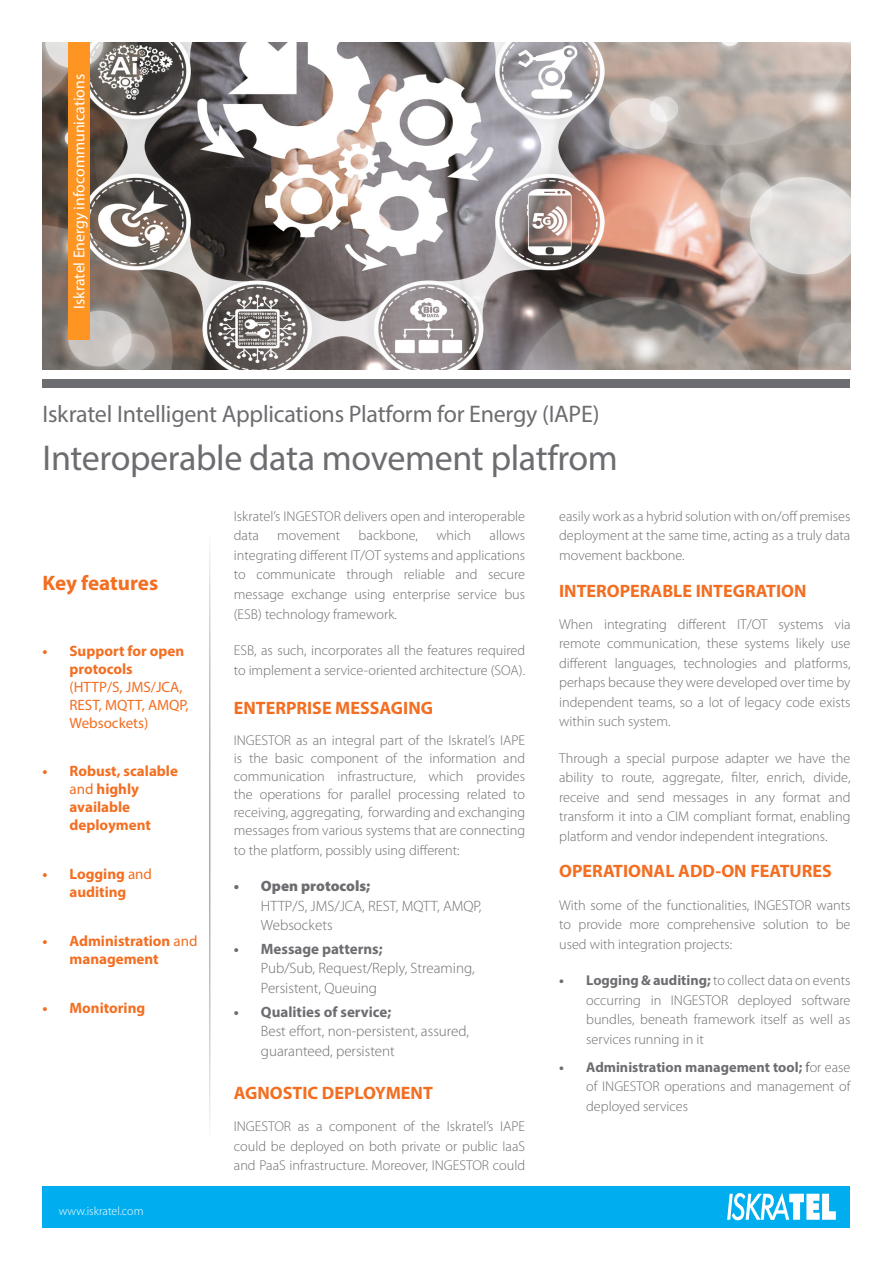
<style>
.page{position:relative;width:893px;height:1263px;background:#fff}
.page>*{position:absolute;margin:0;border:0;box-sizing:border-box;transform-origin:0 0}
.t1{font:36px "Myriad Pro";letter-spacing:-.01em;color:#6c6d70}
.t2{font:24px "Myriad Pro";letter-spacing:-.01em;color:#6c6d70}
.t3{font:700 21px "Myriad Pro";letter-spacing:-.005em;color:#f36e21}
.leaflet_text{font:700 18px "Myriad Pro";color:#f36e21}
.podnaslov_tekst{font:700 18px "Myriad Pro";color:#f36e21}
.podnaslov_tekst-2{font:15.75px "Myriad Pro";color:#fff}
.t4{font:300 15px/19.5px "Myriad Pro";color:#6c6d70}
.t5{font:700 15px/18px "Myriad Pro";color:#f36e21}
.t6{font:15px/18px "Myriad Pro";color:#f36e21}
.leaflet_text-2{font:300 14.25px/19.5px "Myriad Pro";color:#6c6d70;text-align:justify}
.tekst{font:300 12px "Myriad Pro";color:#fff}
.s1{font-weight:700}
.s2{font-weight:400}
.s3{font-weight:900}
.s4{font-size:15px}
</style>
<div class="page">
<img style="left:43px;top:43px;width:807px;height:327px">
<div style="left:43px;top:1186px;width:807px;height:41px;background:#00aeef"></div>
<svg style="left:727px;top:1193px;width:109px;height:27px"></svg>
<div style="left:43px;top:379px;width:807px;height:9px;background:#6c6d70"></div>
<div style="left:68px;top:43px;width:21px;height:297px;background:#fe9422"></div>
<p class="podnaslov_tekst-2" style="left:70px;top:309px;width:236px;rotate:-90deg">Iskratel Energy infocommunications</p>
<p class="t2" style="left:43px;top:399px;width:558px">Iskratel Intelligent Applications Platform for Energy (IAPE)</p>
<p class="t1" style="left:43px;top:436px;width:577px">Interoperable data movement platfrom</p>
<p class="t3" style="left:43px;top:569px;width:117px">Key features</p>
<p class="t6" style="left:70px;top:641px;width:121px;text-indent:-27px"><span class="s1">• Support for open protocols </span>(HTTP/S, JMS/JCA,<br>REST, MQTT, AMQP,<br>Websockets)</p>
<p class="t5" style="left:70px;top:762px;width:110px;text-indent:-27px">• Robust, scalable <span class="s2">and</span> highly available deployment</p>
<p class="t5" style="left:43px;top:864px;width:111px;text-align:center">• Logging <span class="s2">and </span>auditing</p>
<p class="t5" style="left:70px;top:931px;width:129px;text-indent:-27px">• Administration <span class="s2">and </span>management</p>
<p class="t5" style="left:43px;top:998px;width:104px">• Monitoring</p>
<p class="tekst" style="left:59px;top:1204px;width:86px">www.iskratel.com</p>
<p class="leaflet_text-2" style="left:234px;top:507px;width:293px">Iskratel’s INGESTOR delivers open and interoperable data</p>
<p class="leaflet_text-2" style="left:234px;top:526px;width:293px;text-indent:256px">allows integrating different IT/OT systems and applications to communicate through reliable and secure message exchange using enterprise service bus (ESB) technology framework.</p>
<p class="leaflet_text-2" style="left:234px;top:641px;width:293px">ESB, as such, incorporates all the features required to implement a service-oriented architecture (SOA).</p>
<p class="podnaslov_tekst" style="left:234px;top:696px;width:201px">ENTERPRISE MESSAGING</p>
<p class="leaflet_text-2" style="left:234px;top:731px;width:293px;line-height:18px">INGESTOR as an integral part of the Iskratel’s IAPE is the basic component of the information and communication infrastructure, which provides the operations for parallel processing related to receiving, aggregating, forwarding and exchanging messages from various systems that are connecting</p>
<p class="leaflet_text-2" style="left:234px;top:840px;width:227px">to the platform, possibly using different:</p>
<p class="t4" style="left:261px;top:876px;width:222px;text-indent:-27px"><span class="s3">• Open protocols;<br></span>HTTP/S, JMS/JCA, REST, MQTT, AMQP,<br>Websockets</p>
<p class="t4" style="left:261px;top:939px;width:215px;text-indent:-27px"><span class="s1">• Message patterns;<br></span>Pub/Sub, Request/Reply, Streaming,<br>Persistent, Queuing</p>
<p class="t4" style="left:261px;top:1002px;width:210px;text-indent:-27px"><span class="s1">• Qualities of service;<br></span>Best effort, non-persistent, assured, guaranteed, persistent</p>
<p class="leaflet_text" style="left:234px;top:1081px;width:200px">AGNOSTIC DEPLOYMENT</p>
<p class="leaflet_text-2" style="left:234px;top:1117px;width:293px">INGESTOR as a component of the Iskratel’s IAPE could be deployed on both private or public IaaS and PaaS infrastructure. Moreover, INGESTOR could</p>
<p class="leaflet_text-2" style="left:277px;top:526px;width:65px">movement</p>
<p class="leaflet_text-2" style="left:359px;top:526px;width:61px">backbone,</p>
<p class="leaflet_text-2" style="left:436px;top:526px;width:36px">which</p>
<p class="leaflet_text-2" style="left:559px;top:507px;width:293px">easily work as a hybrid solution with on/off premises deployment at the same time, acting as a truly data movement backbone.</p>
<p class="leaflet_text" style="left:559px;top:579px;width:249px">INTEROPERABLE INTEGRATION</p>
<p class="leaflet_text-2" style="left:559px;top:614px;width:293px">When integrating different IT/OT systems via remote communication, these systems likely use different languages, technologies and platforms, perhaps because they were developed over time by independent teams, so a lot of legacy code exists within such system.</p>
<p class="leaflet_text-2" style="left:559px;top:748px;width:293px">Through a special purpose adapter we have the ability to route, aggregate, filter, enrich, divide, receive and send messages in any format and transform it into a CIM compliant format, enabling platform and vendor independent integrations<span class="s4">.</span></p>
<p class="leaflet_text" style="left:559px;top:859px;width:274px">OPERATIONAL ADD-ON FEATURES</p>
<p class="leaflet_text-2" style="left:559px;top:895px;width:293px">With some of the functionalities, INGESTOR wants to provide more comprehensive solution to be used with integration projects:</p>
<p class="leaflet_text-2" style="left:586px;top:971px;width:266px;text-indent:-27px"><span class="s1">• Logging &amp; auditing;</span> to collect data on events occurring in INGESTOR deployed software bundles, beneath framework itself as well as services running in it</p>
<p class="leaflet_text-2" style="left:586px;top:1057px;width:266px;text-indent:-27px"><span class="s1">• Administration management tool;</span> <span class="s2">f</span>or ease of INGESTOR operations and management of deployed services</p>
</div>
